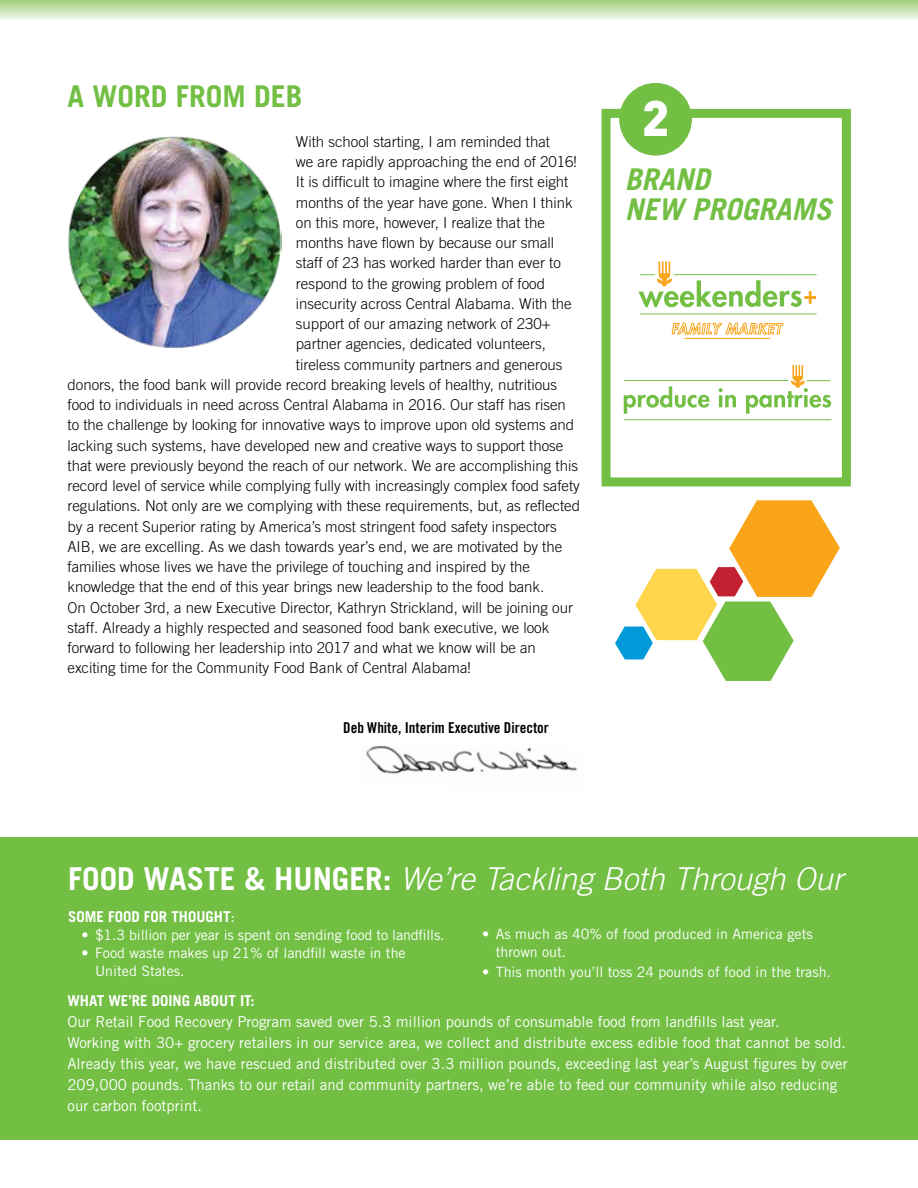
<style>
.page{position:relative;width:918px;height:1188px;background:#fff}
.page>*{position:absolute;margin:0;border:0;box-sizing:border-box;transform-origin:0 0}
.t1{font:900 49.5px "DIN";color:#fff}
.t2{font:italic 300 31.5px "Trade Gothic";color:#fff}
.t3{font:italic 700 30px/30px "Trade Gothic";color:#72bf44}
.t4{font:700 30px "Trade Gothic";color:#72bf44}
.t5{font:300 15px "Trade Gothic";color:#000}
.t6{font:15px/21px "Trade Gothic";color:#fff}
.t7{font:700 15px "Trade Gothic";color:#fff}
.t8{font:15px "Trade Gothic Bold Cond Twenty";color:#000}
.t9{font:14.25px/18px "Trade Gothic";color:#fff}
.s1{font-weight:700;font-style:normal}
.s2{font-weight:400}
</style>
<div class="page">
<svg style="left:0;top:0;width:918px;height:20px;background:#c9e3b4"></svg>
<div style="left:0;top:837px;width:918px;height:303px;background:#72bf44"></div>
<img style="left:68px;top:136px;width:213px;height:212px">
<img style="left:365px;top:746px;width:212px;height:28px">
<svg style="left:624px;top:386px;width:86px;height:28px"></svg>
<svg style="left:719px;top:388px;width:17px;height:19px"></svg>
<hr style="left:624px;top:380px;width:164px;height:1px;background:#72bf44">
<hr style="left:624px;top:419px;width:207px;height:1px;background:#72bf44">
<svg style="left:746px;top:364px;width:85px;height:50px"></svg>
<hr style="left:640px;top:313px;width:177px;height:1px;background:#72bf44">
<hr style="left:674px;top:274px;width:143px;height:1px;background:#72bf44">
<svg style="left:638px;top:261px;width:178px;height:46px"></svg>
<svg style="left:671px;top:322px;width:113px;height:17px"></svg>
<div style="left:602px;top:109px;width:249px;height:377px;border:9px solid #72bf44"></div>
<div style="left:619px;top:83px;width:73px;height:73px;background:#72bf44;border-radius:50%"></div>
<svg style="left:615px;top:500px;width:225px;height:181px"></svg>
<h3 class="t4" style="left:68px;top:78px;width:237px">A WORD FROM DEB</h3>
<p class="t5" style="left:296px;top:133px;width:256px">With school starting, I am reminded that</p>
<p class="t5" style="left:296px;top:153px;width:282px">we are rapidly approaching the end of 2016!</p>
<p class="t5" style="left:296px;top:173px;width:274px">It is difficult to imagine where the first eight</p>
<p class="t5" style="left:296px;top:193px;width:278px">months of the year have gone. When I think</p>
<p class="t5" style="left:296px;top:214px;width:250px">on this more, however, I realize that the</p>
<p class="t5" style="left:296px;top:234px;width:260px">months have flown by because our small</p>
<p class="t5" style="left:296px;top:254px;width:267px">staff of 23 has worked harder than ever to</p>
<p class="t5" style="left:296px;top:274px;width:251px">respond to the growing problem of food</p>
<p class="t5" style="left:296px;top:295px;width:277px">insecurity across Central Alabama. With the</p>
<p class="t5" style="left:296px;top:315px;width:256px">support of our amazing network of 230+</p>
<p class="t5" style="left:296px;top:335px;width:252px">partner agencies, dedicated volunteers,</p>
<p class="t5" style="left:296px;top:355px;width:268px">tireless community partners and generous</p>
<p class="t5" style="left:68px;top:376px;width:491px">donors, the food bank will provide record breaking levels of healthy, nutritious</p>
<p class="t5" style="left:68px;top:396px;width:500px">food to individuals in need across Central Alabama in 2016. Our staff has risen</p>
<p class="t5" style="left:68px;top:416px;width:508px">to the challenge by looking for innovative ways to improve upon old systems and</p>
<p class="t5" style="left:68px;top:436px;width:497px">lacking such systems, have developed new and creative ways to support those</p>
<p class="t5" style="left:68px;top:457px;width:512px">that were previously beyond the reach of our network. We are accomplishing this</p>
<p class="t5" style="left:68px;top:477px;width:514px">record level of service while complying fully with increasingly complex food safety</p>
<p class="t5" style="left:68px;top:497px;width:514px">regulations. Not only are we complying with these requirements, but, as reflected</p>
<p class="t5" style="left:68px;top:517px;width:491px">by a recent Superior rating by America’s most stringent food safety inspectors</p>
<p class="t5" style="left:68px;top:538px;width:496px">AIB, we are excelling. As we dash towards year’s end, we are motivated by the</p>
<p class="t5" style="left:68px;top:558px;width:464px">families whose lives we have the privilege of touching and inspired by the</p>
<p class="t5" style="left:68px;top:578px;width:478px">knowledge that the end of this year brings new leadership to the food bank.</p>
<p class="t5" style="left:68px;top:598px;width:507px">On October 3rd, a new Executive Director, Kathryn Strickland, will be joining our</p>
<p class="t5" style="left:68px;top:619px;width:483px">staff. Already a highly respected and seasoned food bank executive, we look</p>
<p class="t5" style="left:68px;top:639px;width:470px">forward to following her leadership into 2017 and what we know will be an</p>
<p class="t5" style="left:68px;top:659px;width:405px">exciting time for the Community Food Bank of Central Alabama!</p>
<p class="t8" style="left:343px;top:719px;width:207px">Deb White, Interim Executive Director</p>
<h1 class="t1" style="left:642px;top:85px;width:29px">2</h1>
<h3 class="t3" style="left:625px;top:164px;width:208px">BRAND<br>NEW PROGRAMS</h3>
<h2 class="t2" style="left:68px;top:860px;width:776px"><span class="s1">FOOD WASTE &amp; HUNGER:</span> We’re Tackling Both Through Our</h2>
<p class="t7" style="left:68px;top:907px;width:169px">SOME FOOD FOR THOUGHT<span class="s2">:</span></p>
<p class="t9" style="left:82px;top:926px;width:365px">• $1.3 billion per year is spent on sending food to landfills.</p>
<p class="t9" style="left:95px;top:944px;width:312px;text-indent:-13px">• Food waste makes up 21% of landfill waste in the<br>United States.</p>
<p class="t9" style="left:496px;top:925px;width:318px;text-indent:-13px">• As much as 40% of food produced in America gets thrown out.</p>
<p class="t9" style="left:482px;top:963px;width:350px">• This month you’ll toss 24 pounds of food in the trash.</p>
<p class="t7" style="left:68px;top:991px;width:189px">WHAT WE’RE DOING ABOUT IT:</p>
<p class="t6" style="left:68px;top:1011px;width:782px">Our Retail Food Recovery Program saved over 5.3 million pounds of consumable food from landfills last year.<br>Working with 30+ grocery retailers in our service area, we collect and distribute excess edible food that cannot be sold.<br>Already this year, we have rescued and distributed over 3.3 million pounds, exceeding last year’s August figures by over 209,000 pounds. Thanks to our retail and community partners, we’re able to feed our community while also reducing our carbon footprint.</p>
</div>
